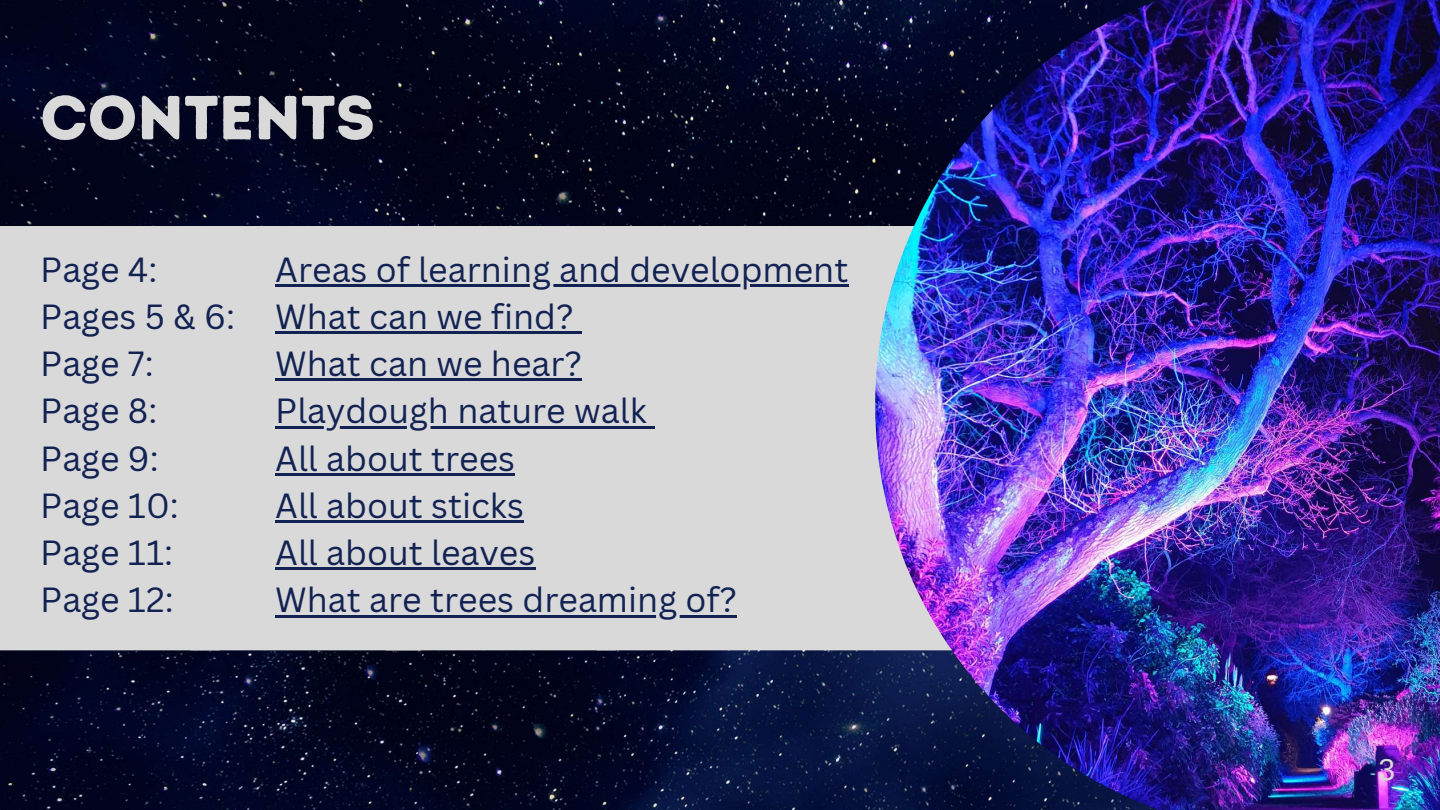
<style>
.page{position:relative;width:1440px;height:810px;background:#fff}
.page>*{position:absolute;margin:0;border:0;box-sizing:border-box;transform-origin:0 0}
.t1{font:62px "Intro Rust Base";color:#d9d9d9}
.t2{font:34px/47.2px "Canva Sans";color:#122253}
.t3{font:30px "Arimo";color:#d9d9d9}
</style>
<div class="page">
<img style="left:0;top:0;width:875px;height:810px">
<div style="left:220px;top:226px;width:165px;height:424px;background:#d9d9d9"></div>
<div style="left:617px;top:226px;width:206px;height:424px;background:#d9d9d9"></div>
<div style="left:823px;top:226px;width:52px;height:424px;background:#d9d9d9"></div>
<div style="left:0;top:226px;width:220px;height:424px;background:#d9d9d9"></div>
<div style="left:385px;top:226px;width:232px;height:424px;background:#d9d9d9"></div>
<hr style="left:275px;top:284px;width:573px;height:3px;background:#122253">
<hr style="left:275px;top:331px;width:299px;height:3px;background:#122253">
<svg style="left:574px;top:331px;width:8px;height:3px"></svg>
<hr style="left:275px;top:378px;width:307px;height:3px;background:#122253">
<hr style="left:275px;top:426px;width:372px;height:3px;background:#122253">
<svg style="left:647px;top:426px;width:8px;height:3px"></svg>
<hr style="left:275px;top:473px;width:240px;height:3px;background:#122253">
<hr style="left:275px;top:520px;width:249px;height:3px;background:#122253">
<hr style="left:275px;top:567px;width:260px;height:3px;background:#122253">
<hr style="left:275px;top:615px;width:462px;height:3px;background:#122253">
<img style="left:875px;top:0;width:565px;height:810px">
<h1 class="t1" style="left:40px;top:80px;width:336px">CONTENTS</h1>
<p class="t2" style="left:40px;top:245px;width:196px">Page 4:<br>Pages 5 &amp; 6:<br>Page 7:<br>Page 8:<br>Page 9:<br>Page 10:<br>Page 11:<br>Page 12:</p>
<p class="t2" style="left:275px;top:245px;width:575px">Areas of learning and development<br>What can we find?<br>What can we hear?<br>Playdough nature walk<br>All about trees<br>All about sticks<br>All about leaves<br>What are trees dreaming of?</p>
<p class="t3" style="left:1379px;top:753px;width:18px">3</p>
</div>
